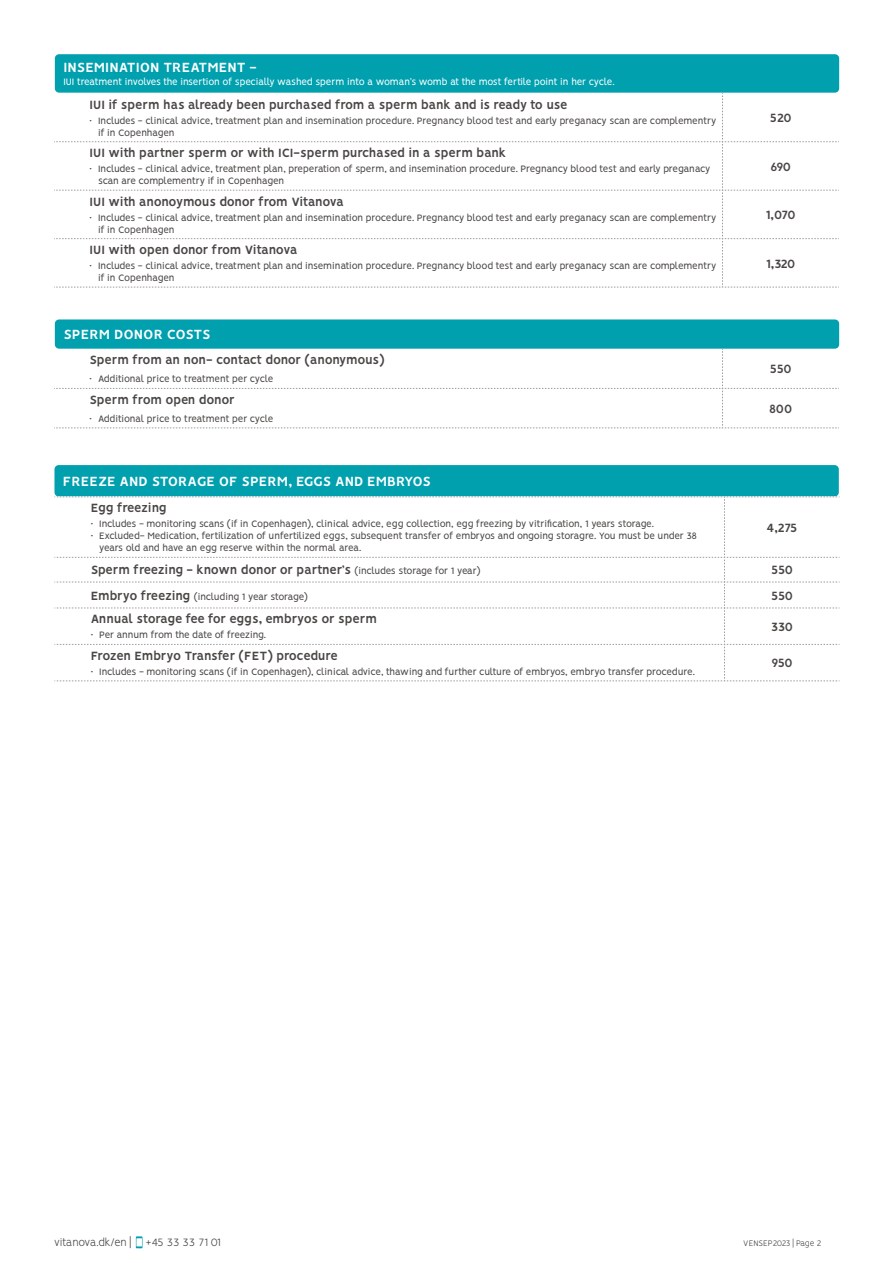
<style>
.page{position:relative;width:893px;height:1263px;background:#fff}
.page>*{position:absolute;margin:0;border:0;box-sizing:border-box;transform-origin:0 0}
.t1{font:700 15px "Vision";color:#fff}
.t2{font:700 13.5px "Vision";letter-spacing:-.03em;color:#494644}
.t3{font:700 13.5px "Vision";color:#494644}
.t4{font:300 12px "Vision";letter-spacing:-.025em;color:#494644}
.t5{font:10.5px/12px "Vision";letter-spacing:-.03em;color:#494644}
.t6{font:10.5px "Vision";letter-spacing:-.03em;color:#fff}
.t7{font:300 9px "Vision";color:#494644}
.s1{font-weight:400;font-size:10.5px}
.s2{font-weight:700;font-size:13.5px}
</style>
<div class="page">
<svg style="left:136px;top:1236px;width:6px;height:12px"></svg>
<div style="left:136px;top:1238px;width:6px;height:8px;background:#fff"></div>
<div style="left:54px;top:465px;width:785px;height:31px;background:#00a0af;border-radius:4px"></div>
<svg style="left:54px;top:497px;width:786px;height:185px"></svg>
<svg style="left:54px;top:349px;width:785px;height:80px"></svg>
<div style="left:55px;top:319px;width:784px;height:30px;background:#00a0af;border-radius:4px"></div>
<svg style="left:54px;top:93px;width:785px;height:195px"></svg>
<div style="left:55px;top:54px;width:784px;height:39px;background:#00a0af;border-radius:4px"></div>
<h1 class="t1" style="left:63px;top:59px;width:195px">INSEMINATION TREATMENT -</h1>
<p class="t6" style="left:63px;top:76px;width:553px">IUI treatment involves the insertion of specially washed sperm into a woman’s womb at the most fertile point in her cycle.</p>
<p class="t2" style="left:90px;top:97px;width:479px">IUI if sperm has already been purchased from a sperm bank and is ready to use</p>
<p class="t5" style="left:98px;top:114px;width:620px;text-indent:-9px">• Includes - clinical advice, treatment plan and insemination procedure. Pregnancy blood test and early preganacy scan are complementry if in Copenhagen</p>
<p class="t2" style="left:770px;top:110px;width:23px">520</p>
<p class="t3" style="left:90px;top:145px;width:418px">IUI with partner sperm or with ICI-sperm purchased in a sperm bank</p>
<p class="t5" style="left:98px;top:163px;width:614px;text-indent:-9px">• Includes - clinical advice, treatment plan, preperation of sperm, and insemination procedure. Pregnancy blood test and early preganacy scan are complementry if in Copenhagen</p>
<p class="t2" style="left:770px;top:158px;width:22px">690</p>
<p class="t2" style="left:90px;top:193px;width:256px">IUI with anonoymous donor from Vitanova</p>
<p class="t5" style="left:98px;top:211px;width:620px;text-indent:-9px">• Includes - clinical advice, treatment plan and insemination procedure. Pregnancy blood test and early preganacy scan are complementry if in Copenhagen</p>
<p class="t2" style="left:766px;top:207px;width:31px">1,070</p>
<p class="t2" style="left:90px;top:242px;width:210px">IUI with open donor from Vitanova</p>
<p class="t5" style="left:98px;top:260px;width:620px;text-indent:-9px">• Includes - clinical advice, treatment plan and insemination procedure. Pregnancy blood test and early preganacy scan are complementry if in Copenhagen</p>
<p class="t2" style="left:766px;top:255px;width:31px">1,320</p>
<h1 class="t1" style="left:63px;top:326px;width:149px">SPERM DONOR COSTS</h1>
<p class="t2" style="left:90px;top:352px;width:297px">Sperm from an non- contact donor (anonymous)</p>
<p class="t5" style="left:90px;top:373px;width:185px">• Additional price to treatment per cycle</p>
<p class="t2" style="left:90px;top:392px;width:147px">Sperm from open donor</p>
<p class="t5" style="left:90px;top:413px;width:185px">• Additional price to treatment per cycle</p>
<h1 class="t1" style="left:63px;top:472px;width:370px">FREEZE AND STORAGE OF SPERM, EGGS AND EMBRYOS</h1>
<p class="t3" style="left:91px;top:500px;width:77px">Egg freezing</p>
<p class="t5" style="left:91px;top:518px;width:565px">• Includes - monitoring scans (if in Copenhagen), clinical advice, egg collection, egg freezing by vitrification, 1 years storage.</p>
<p class="t5" style="left:99px;top:530px;width:599px;text-indent:-9px">• Excluded- Medication, fertilization of unfertilized eggs, subsequent transfer of embryos and ongoing storagre. You must be under 38 years old and have an egg reserve within the normal area.</p>
<p class="t2" style="left:770px;top:361px;width:23px">550</p>
<p class="t2" style="left:769px;top:401px;width:24px">800</p>
<p class="t2" style="left:767px;top:520px;width:32px">4,275</p>
<p class="t2" style="left:91px;top:562px;width:391px">Sperm freezing - known donor or partner’s <span class="s1">(includes storage for 1 year)</span></p>
<p class="t2" style="left:771px;top:562px;width:23px">550</p>
<p class="t5" style="left:91px;top:590px;width:219px"><span class="s2">Embryo freezing</span> (including 1 year storage)</p>
<p class="t2" style="left:771px;top:587px;width:23px">550</p>
<p class="t2" style="left:91px;top:611px;width:288px">Annual storage fee for eggs, embryos or sperm</p>
<p class="t5" style="left:91px;top:629px;width:177px">• Per annum from the date of freezing.</p>
<p class="t2" style="left:771px;top:619px;width:23px">330</p>
<p class="t2" style="left:91px;top:648px;width:249px">Frozen Embryo Transfer (FET) procedure</p>
<p class="t5" style="left:91px;top:665px;width:606px">• Includes - monitoring scans (if in Copenhagen), clinical advice, thawing and further culture of embryos, embryo transfer procedure.</p>
<p class="t2" style="left:771px;top:655px;width:23px">950</p>
<p class="t4" style="left:54px;top:1235px;width:78px">vitanova.dk/en |</p>
<p class="t4" style="left:146px;top:1235px;width:76px">+45 33 33 71 01</p>
<p class="t7" style="left:743px;top:1238px;width:80px">VENSEP2023 | Page 2</p>
</div>
